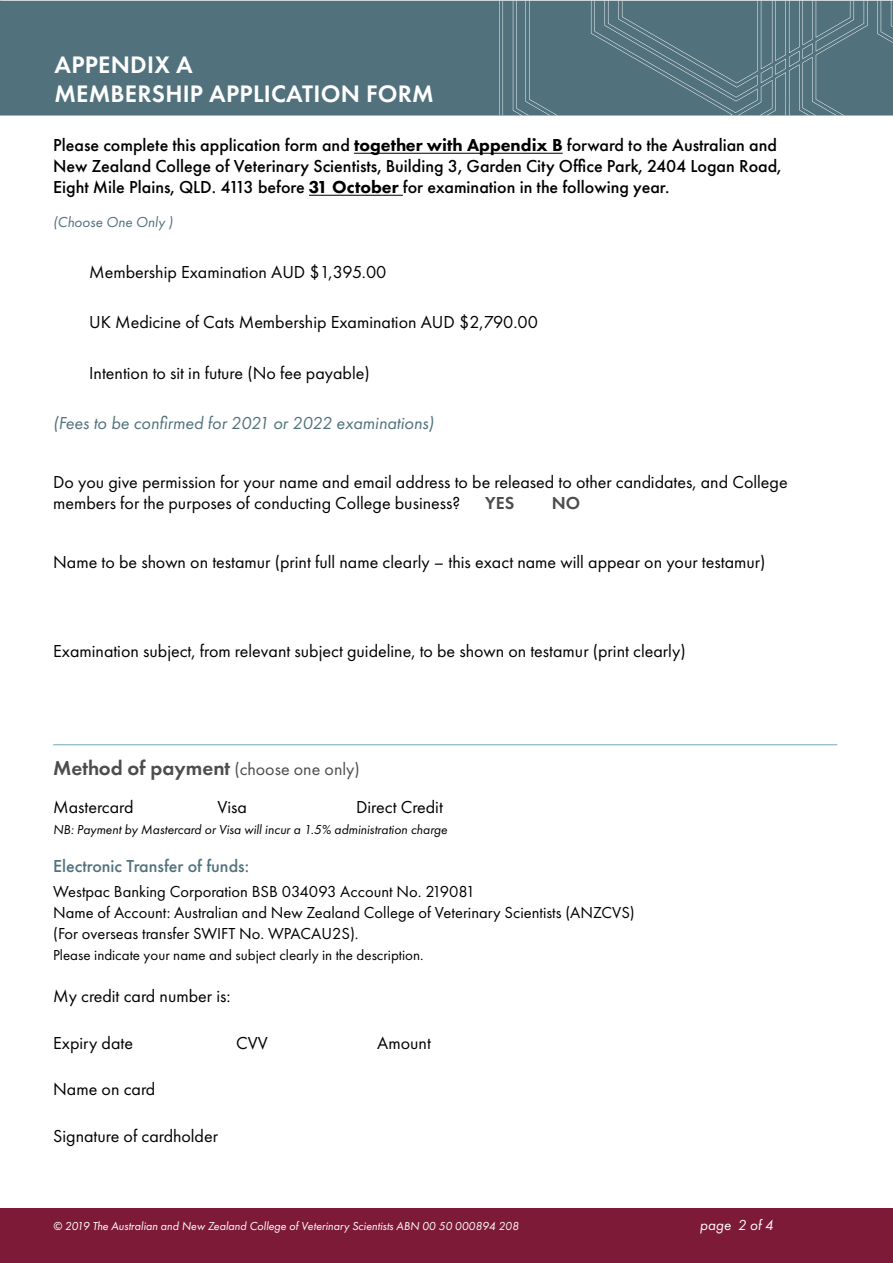
<style>
.page{position:relative;width:893px;height:1263px;background:#fff}
.page>*{position:absolute;margin:0;border:0;box-sizing:border-box;transform-origin:0 0}
.t1{font:600 24.75px/29.5px "Futura PT";letter-spacing:.01em;color:#fff}
.t2{font:600 21px "Futura PT";color:#4d4d4d}
.t3{font:18px/21px "Futura PT";color:#000}
.t4{font:500 18px/21px "Futura PT";color:#000}
.t5{font:italic 18px "Futura PT";color:#51727d}
.t6{font:500 18px "Futura PT";color:#51727d}
.t7{font:600 18px "Futura PT";color:#4d4d4d}
.t8{font:16.5px/21px "Futura PT";color:#000}
.t9{font:15px "Futura PT";color:#000}
.t10{font:italic 15px "Futura PT";color:#51727d}
.t11{font:italic 15px "Futura PT";color:#fff}
.t12{font:italic 13.5px "Futura PT";color:#000}
.t13{font:italic 12px "Futura PT";color:#fff}
.s1{font-weight:800}
.s2{font-weight:400;font-size:18px}
</style>
<div class="page">
<div style="left:0;top:1209px;width:893px;height:54px;background:#7d1a38"></div>
<div style="left:0;top:0;width:893px;height:116px;background:#51727d"></div>
<svg style="left:499px;top:1px;width:394px;height:115px;background:#587782"></svg>
<hr style="left:354px;top:153px;width:209px;height:1px;background:#000">
<hr style="left:309px;top:195px;width:94px;height:1px;background:#000">
<hr style="left:53px;top:744px;width:784px;height:1px;background:#81b1c2">
<h1 class="t1" style="left:54px;top:50px;width:381px">APPENDIX A<br>MEMBERSHIP APPLICATION FORM</h1>
<p class="t4" style="left:53px;top:135px;width:730px">Please complete this application form and <span class="s1">together with Appendix B</span> forward to the Australian and<br>New Zealand College of Veterinary Scientists, Building 3, Garden City Office Park, 2404 Logan Road,<br>Eight Mile Plains, QLD. 4113 before <span class="s1">31 October</span> for examination in the following year.</p>
<p class="t10" style="left:53px;top:213px;width:121px">(Choose One Only )</p>
<p class="t3" style="left:89px;top:261px;width:299px">Membership Examination AUD $1,395.00</p>
<p class="t3" style="left:89px;top:312px;width:450px">UK Medicine of Cats Membership Examination AUD $2,790.00</p>
<p class="t3" style="left:89px;top:362px;width:282px">Intention to sit in future (No fee payable)</p>
<p class="t5" style="left:53px;top:413px;width:382px">(Fees to be confirmed for 2021 or 2022 examinations)</p>
<p class="t3" style="left:53px;top:472px;width:736px">Do you give permission for your name and email address to be released to other candidates, and College members for the purposes of conducting College business?</p>
<p class="t7" style="left:485px;top:492px;width:31px">YES</p>
<p class="t7" style="left:552px;top:492px;width:30px">NO</p>
<p class="t3" style="left:53px;top:552px;width:714px">Name to be shown on testamur (print full name clearly – this exact name will appear on your testamur)</p>
<p class="t3" style="left:53px;top:640px;width:634px">Examination subject, from relevant subject guideline, to be shown on testamur (print clearly)</p>
<p class="t2" style="left:53px;top:755px;width:308px">Method of payment <span class="s2">(choose one only)</span></p>
<p class="t3" style="left:53px;top:796px;width:82px">Mastercard</p>
<p class="t3" style="left:217px;top:796px;width:31px">Visa</p>
<p class="t3" style="left:356px;top:796px;width:88px">Direct Credit</p>
<p class="t12" style="left:53px;top:821px;width:396px">NB: Payment by Mastercard or Visa will incur a 1.5% administration charge</p>
<p class="t6" style="left:53px;top:855px;width:197px">Electronic Transfer of funds:</p>
<p class="t8" style="left:53px;top:881px;width:583px">Westpac Banking Corporation BSB 034093 Account No. 219081<br>Name of Account: Australian and New Zealand College of Veterinary Scientists (ANZCVS) (For overseas transfer SWIFT No. WPACAU2S).</p>
<p class="t9" style="left:53px;top:946px;width:372px">Please indicate your name and subject clearly in the description.</p>
<p class="t3" style="left:53px;top:986px;width:179px">My credit card number is:</p>
<p class="t3" style="left:53px;top:1032px;width:81px">Expiry date</p>
<p class="t3" style="left:236px;top:1032px;width:33px">CVV</p>
<p class="t3" style="left:377px;top:1032px;width:55px">Amount</p>
<p class="t3" style="left:53px;top:1079px;width:104px">Name on card</p>
<p class="t3" style="left:53px;top:1125px;width:166px">Signature of cardholder</p>
<p class="t13" style="left:53px;top:1219px;width:467px">© 2019 The Australian and New Zealand College of Veterinary Scientists ABN 00 50 000894 208</p>
<p class="t11" style="left:700px;top:1216px;width:75px">page 2 of 4</p>
</div>
